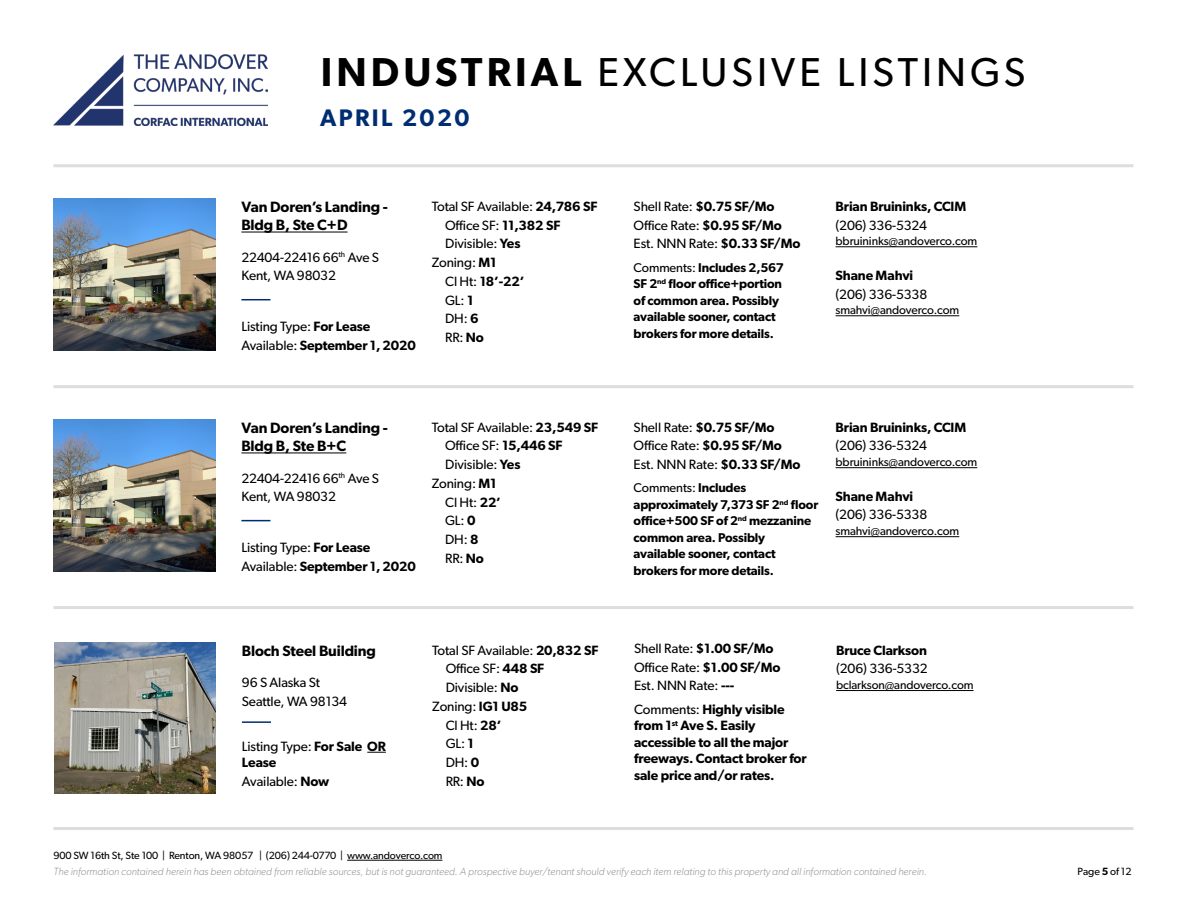
<style>
.page{position:relative;width:1188px;height:918px;background:#fff}
.page>*{position:absolute;margin:0;border:0;box-sizing:border-box;transform-origin:0 0}
.t1{font:40.5px "Gibson";letter-spacing:.1em;color:#000}
.t2{font:600 24px "Gibson";letter-spacing:.1em;color:#002d72}
.t3{font:600 15px/18px "Gibson";letter-spacing:-.01em;color:#000}
.t4{font:13.5px/18.8px "Gibson";letter-spacing:-.01em;color:#000}
.t5{font:600 13.5px/16.5px "Gibson";letter-spacing:-.01em;color:#000}
.t6{font:600 12.75px/16.5px "Gibson";letter-spacing:-.01em;color:#000}
.t7{font:12px "Gibson";letter-spacing:-.01em;color:#000}
.t8{font:italic 300 10.5px "Gibson";color:#939598}
.t9{font:10.5px "Gibson";letter-spacing:-.01em;color:#000}
.s1{font-weight:600}
.s2{font-weight:400}
</style>
<div class="page">
<hr style="left:54px;top:385px;width:1080px;height:3px;background:#dcddde">
<hr style="left:54px;top:606px;width:1080px;height:3px;background:#dcddde">
<hr style="left:54px;top:164px;width:1080px;height:3px;background:#dcddde">
<hr style="left:54px;top:827px;width:1080px;height:3px;background:#dcddde">
<hr style="left:347px;top:860px;width:95px;height:1px;background:#000">
<img style="left:54px;top:54px;width:213px;height:72px">
<img style="left:54px;top:642px;width:162px;height:152px">
<svg style="left:367px;top:752px;width:19px;height:1px"></svg>
<hr style="left:242px;top:721px;width:29px;height:2px;background:#002d72">
<hr style="left:836px;top:690px;width:138px;height:1px;background:#000">
<hr style="left:836px;top:246px;width:141px;height:1px;background:#000">
<hr style="left:836px;top:315px;width:123px;height:1px;background:#000">
<img style="left:54px;top:198px;width:162px;height:152px">
<hr style="left:241px;top:232px;width:107px;height:1px;background:#000">
<svg style="left:241px;top:299px;width:29px;height:1px"></svg>
<hr style="left:836px;top:467px;width:141px;height:1px;background:#000">
<hr style="left:836px;top:536px;width:123px;height:1px;background:#000">
<img style="left:54px;top:419px;width:162px;height:152px">
<hr style="left:241px;top:453px;width:105px;height:1px;background:#000">
<svg style="left:241px;top:520px;width:29px;height:1px"></svg>
<h1 class="t1" style="left:321px;top:48px;width:706px"><span class="s1">INDUSTRIAL</span> EXCLUSIVE LISTINGS</h1>
<h2 class="t2" style="left:320px;top:103px;width:151px">APRIL 2020</h2>
<p class="t3" style="left:241px;top:198px;width:148px">Van Doren’s Landing -<br>Bldg B, Ste C+D</p>
<p class="t4" style="left:241px;top:247px;width:139px">22404-22416 66<sup>th</sup> Ave S<br>Kent, WA 98032</p>
<p class="t5" style="left:241px;top:317px;width:176px;line-height:18.8px"><span class="s2">Listing Type:</span> For Lease<br><span class="s2">Available:</span> September 1, 2020</p>
<p class="t4" style="left:432px;top:197px;width:167px">Total SF Available: <span class="s1">24,786 SF</span></p>
<p class="t4" style="left:445px;top:215px;width:117px">Office SF: <span class="s1">11,382 SF</span></p>
<p class="t4" style="left:445px;top:234px;width:77px">Divisible: <span class="s1">Yes</span></p>
<p class="t4" style="left:432px;top:253px;width:66px">Zoning: <span class="s1">M1</span></p>
<p class="t5" style="left:445px;top:273px;width:81px"><span class="s2">Cl Ht:</span> 18’-22’</p>
<p class="t4" style="left:445px;top:290px;width:30px">GL: <span class="s1">1</span></p>
<p class="t4" style="left:445px;top:309px;width:35px">DH: <span class="s1">6</span></p>
<p class="t4" style="left:445px;top:328px;width:40px">RR: <span class="s1">No</span></p>
<p class="t3" style="left:241px;top:419px;width:148px">Van Doren’s Landing -<br>Bldg B, Ste B+C</p>
<p class="t4" style="left:241px;top:468px;width:139px">22404-22416 66<sup>th</sup> Ave S<br>Kent, WA 98032</p>
<p class="t5" style="left:241px;top:538px;width:176px;line-height:18.8px"><span class="s2">Listing Type:</span> For Lease<br><span class="s2">Available:</span> September 1, 2020</p>
<p class="t4" style="left:432px;top:417px;width:168px">Total SF Available: <span class="s1">23,549 SF</span></p>
<p class="t4" style="left:445px;top:436px;width:119px">Office SF: <span class="s1">15,446 SF</span></p>
<p class="t4" style="left:445px;top:455px;width:77px">Divisible: <span class="s1">Yes</span></p>
<p class="t4" style="left:432px;top:474px;width:66px">Zoning: <span class="s1">M1</span></p>
<p class="t4" style="left:445px;top:492px;width:57px">Cl Ht: <span class="s1">22’</span></p>
<p class="t4" style="left:445px;top:511px;width:32px">GL: <span class="s1">0</span></p>
<p class="t4" style="left:445px;top:530px;width:35px">DH: <span class="s1">8</span></p>
<p class="t4" style="left:445px;top:549px;width:40px">RR: <span class="s1">No</span></p>
<p class="t3" style="left:242px;top:641px;width:136px">Bloch Steel Building</p>
<p class="t4" style="left:242px;top:673px;width:107px">96 S Alaska St<br>Seattle, WA 98134</p>
<p class="t5" style="left:242px;top:737px;width:145px"><span class="s2">Listing Type:</span> For Sale OR<br>Lease</p>
<p class="t4" style="left:242px;top:772px;width:89px">Available: <span class="s1">Now</span></p>
<p class="t4" style="left:432px;top:640px;width:168px">Total SF Available: <span class="s1">20,832 SF</span></p>
<p class="t4" style="left:446px;top:659px;width:100px">Office SF: <span class="s1">448 SF</span></p>
<p class="t4" style="left:446px;top:678px;width:74px">Divisible: <span class="s1">No</span></p>
<p class="t4" style="left:432px;top:697px;width:97px">Zoning: <span class="s1">IG1 U85</span></p>
<p class="t4" style="left:446px;top:715px;width:57px">Cl Ht: <span class="s1">28’</span></p>
<p class="t4" style="left:446px;top:734px;width:30px">GL: <span class="s1">1</span></p>
<p class="t4" style="left:446px;top:753px;width:35px">DH: <span class="s1">0</span></p>
<p class="t4" style="left:446px;top:772px;width:40px">RR: <span class="s1">No</span></p>
<p class="t9" style="left:54px;top:849px;width:390px">900 SW 16th St, Ste 100 | Renton, WA 98057 | (206) 244-0770 | www.andoverco.com</p>
<p class="t4" style="left:634px;top:197px;width:168px">Shell Rate: <span class="s1">$0.75 SF/Mo<br></span>Office Rate: <span class="s1">$0.95 SF/Mo<br></span>Est. NNN Rate: <span class="s1">$0.33 SF/Mo</span></p>
<p class="t6" style="left:634px;top:259px;width:152px"><span class="s2">Comments:</span> Includes 2,567<br>SF 2<sup>nd</sup> floor office+portion of common area. Possibly available sooner, contact brokers for more details.</p>
<p class="t5" style="left:836px;top:198px;width:132px">Brian Bruininks, CCIM</p>
<p class="t4" style="left:836px;top:215px;width:93px">(206) 336-5324</p>
<p class="t7" style="left:836px;top:234px;width:143px">bbruininks@andoverco.com</p>
<p class="t5" style="left:836px;top:267px;width:79px">Shane Mahvi</p>
<p class="t4" style="left:836px;top:284px;width:93px">(206) 336-5338</p>
<p class="t7" style="left:836px;top:303px;width:125px">smahvi@andoverco.com</p>
<p class="t4" style="left:634px;top:417px;width:168px">Shell Rate: <span class="s1">$0.75 SF/Mo<br></span>Office Rate: <span class="s1">$0.95 SF/Mo<br></span>Est. NNN Rate: <span class="s1">$0.33 SF/Mo</span></p>
<p class="t6" style="left:634px;top:480px;width:186px"><span class="s2">Comments:</span> Includes approximately 7,373 SF 2<sup>nd</sup> floor office+500 SF of 2<sup>nd</sup> mezzanine common area. Possibly available sooner, contact brokers for more details.</p>
<p class="t5" style="left:836px;top:418px;width:132px">Brian Bruininks, CCIM</p>
<p class="t4" style="left:836px;top:436px;width:93px">(206) 336-5324</p>
<p class="t7" style="left:836px;top:455px;width:143px">bbruininks@andoverco.com</p>
<p class="t5" style="left:836px;top:487px;width:79px">Shane Mahvi</p>
<p class="t4" style="left:836px;top:505px;width:93px">(206) 336-5338</p>
<p class="t7" style="left:836px;top:524px;width:125px">smahvi@andoverco.com</p>
<p class="t4" style="left:634px;top:639px;width:148px">Shell Rate: <span class="s1">$1.00 SF/Mo<br></span>Office Rate: <span class="s1">$1.00 SF/Mo<br></span>Est. NNN Rate: <span class="s1">---</span></p>
<p class="t5" style="left:634px;top:700px;width:174px"><span class="s2">Comments:</span> Highly visible from 1<sup>st</sup> Ave S. Easily accessible to all the major freeways. Contact broker for sale price and/or rates.</p>
<p class="t5" style="left:836px;top:641px;width:92px">Bruce Clarkson</p>
<p class="t4" style="left:836px;top:659px;width:93px">(206) 336-5332</p>
<p class="t7" style="left:836px;top:678px;width:139px">bclarkson@andoverco.com</p>
<p class="t8" style="left:54px;top:865px;width:875px">The information contained herein has been obtained from reliable sources, but is not guaranteed. A prospective buyer/tenant should verify each item relating to this property and all information contained herein.</p>
<p class="t9" style="left:1078px;top:865px;width:55px">Page <span class="s1">5</span> of 12</p>
</div>
